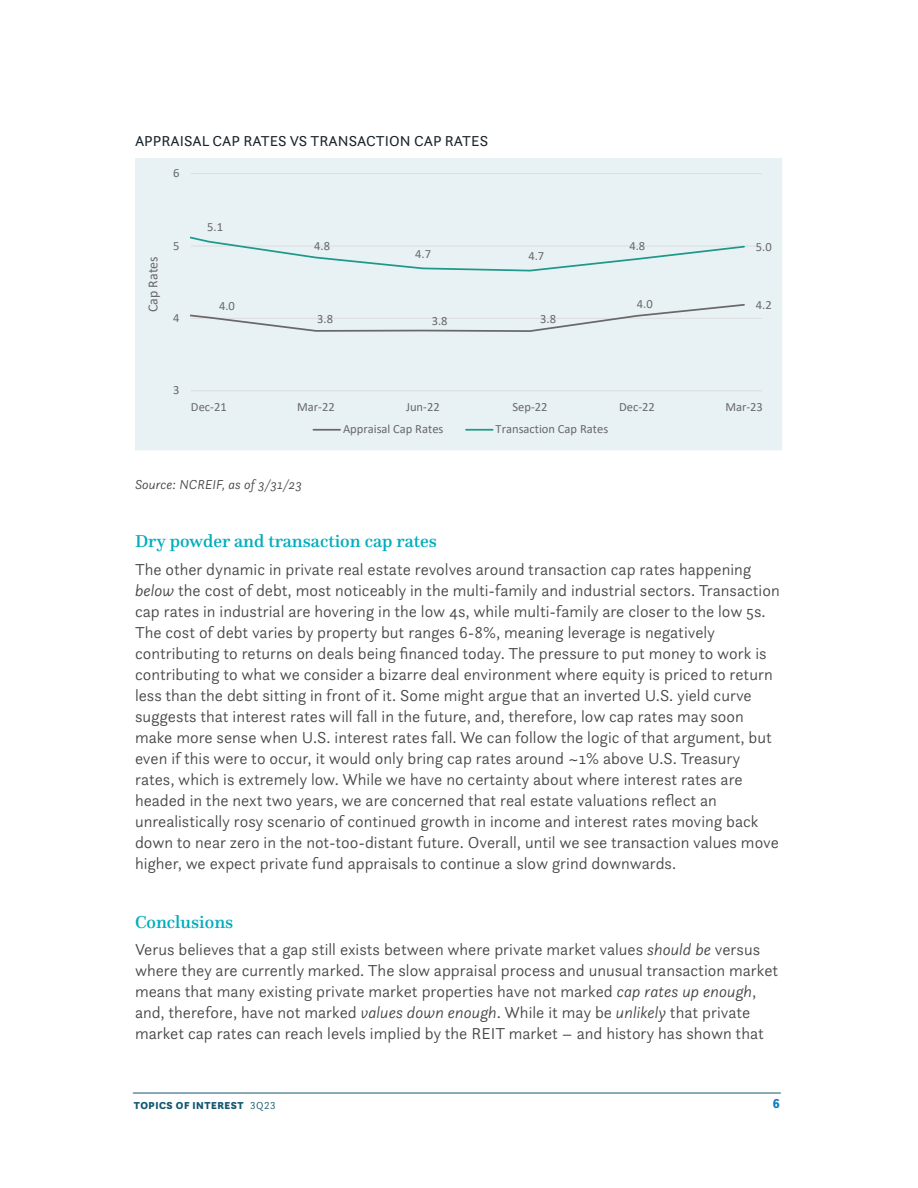
<style>
.page{position:relative;width:918px;height:1188px;background:#fff}
.page>*{position:absolute;margin:0;border:0;box-sizing:border-box;transform-origin:0 0}
.Subhead{font:500 18px "Questa";color:#00adbc}
.Normal_text{font:300 16.5px/21px "Questa Sans";color:#454646}
.Exhibit_Title{font:15px "Questa Sans";color:#1a232a}
.t1{font:13.8px "Calibri";color:#68686b}
.Footnotes{font:italic 300 13.5px "Questa Sans";color:#454646}
.t2{font:900 13.5px "Questa Sans";color:#1280bc;scale:.95 1}
.t3{font:12.6px "Calibri";color:#68686b}
.t4{font:900 10.5px "Questa Sans";letter-spacing:.05em;color:#14586f}
.s1{font-style:italic}
.s2{font-weight:300}
</style>
<div class="page">
<hr style="left:133px;top:1093px;width:648px;height:1px;background:#14586f">
<div style="left:135px;top:159px;width:647px;height:291px;background:#e8f2f4"></div>
<hr style="left:191px;top:390px;width:571px;height:1px;background:#dcdddf">
<hr style="left:191px;top:318px;width:571px;height:1px;background:#dcdddf">
<hr style="left:191px;top:245px;width:571px;height:2px;background:#dcdddf">
<hr style="left:191px;top:173px;width:571px;height:1px;background:#dcdddf">
<svg style="left:191px;top:304px;width:554px;height:28px"></svg>
<svg style="left:191px;top:236px;width:554px;height:36px"></svg>
<hr style="left:313px;top:429px;width:27px;height:2px;background:#68686b">
<hr style="left:466px;top:429px;width:27px;height:2px;background:#1e988a">
<p class="Exhibit_Title" style="left:135px;top:132px;width:355px">APPRAISAL CAP RATES VS TRANSACTION CAP RATES</p>
<p class="t3" style="left:173px;top:164px;width:8px">6</p>
<p class="t1" style="left:143px;top:312px;width:57px;rotate:-90deg">Cap Rates</p>
<p class="t3" style="left:173px;top:237px;width:8px">5</p>
<p class="t3" style="left:173px;top:309px;width:8px">4</p>
<p class="t3" style="left:207px;top:218px;width:17px">5.1</p>
<p class="t3" style="left:219px;top:297px;width:17px">4.0</p>
<p class="t3" style="left:314px;top:237px;width:17px">4.8</p>
<p class="t3" style="left:415px;top:245px;width:17px">4.7</p>
<p class="t3" style="left:528px;top:247px;width:17px">4.7</p>
<p class="t3" style="left:317px;top:310px;width:17px">3.8</p>
<p class="t3" style="left:432px;top:312px;width:17px">3.8</p>
<p class="t3" style="left:540px;top:310px;width:17px">3.8</p>
<p class="t3" style="left:629px;top:237px;width:17px">4.8</p>
<p class="t3" style="left:756px;top:238px;width:17px">5.0</p>
<p class="t3" style="left:637px;top:295px;width:17px">4.0</p>
<p class="t3" style="left:756px;top:296px;width:17px">4.2</p>
<p class="t3" style="left:173px;top:381px;width:8px">3</p>
<p class="t3" style="left:191px;top:398px;width:37px">Dec-21</p>
<p class="t3" style="left:297px;top:398px;width:39px">Mar-22</p>
<p class="t3" style="left:406px;top:398px;width:35px">Jun-22</p>
<p class="t3" style="left:513px;top:398px;width:37px">Sep-22</p>
<p class="t3" style="left:619px;top:398px;width:37px">Dec-22</p>
<p class="t3" style="left:725px;top:398px;width:39px">Mar-23</p>
<p class="t3" style="left:343px;top:420px;width:102px">Appraisal Cap Rates</p>
<p class="t3" style="left:496px;top:420px;width:114px">Transaction Cap Rates</p>
<p class="Footnotes" style="left:135px;top:476px;width:169px">Source: NCREIF, as of 3/31/23</p>
<p class="Subhead" style="left:135px;top:530px;width:304px">Dry powder and transaction cap rates</p>
<p class="Normal_text" style="left:135px;top:559px;width:646px">The other dynamic in private real estate revolves around transaction cap rates happening <span class="s1">below</span> the cost of debt, most noticeably in the multi-family and industrial sectors. Transaction cap rates in industrial are hovering in the low 4s, while multi-family are closer to the low 5s.<br>The cost of debt varies by property but ranges 6-8%, meaning leverage is negatively contributing to returns on deals being financed today. The pressure to put money to work is contributing to what we consider a bizarre deal environment where equity is priced to return less than the debt sitting in front of it. Some might argue that an inverted U.S. yield curve suggests that interest rates will fall in the future, and, therefore, low cap rates may soon make more sense when U.S. interest rates fall. We can follow the logic of that argument, but even if this were to occur, it would only bring cap rates around ~1% above U.S. Treasury rates, which is extremely low. While we have no certainty about where interest rates are headed in the next two years, we are concerned that real estate valuations reflect an unrealistically rosy scenario of continued growth in income and interest rates moving back down to near zero in the not-too-distant future. Overall, until we see transaction values move higher, we expect private fund appraisals to continue a slow grind downwards.</p>
<p class="Subhead" style="left:135px;top:910px;width:100px">Conclusions</p>
<p class="Normal_text" style="left:135px;top:939px;width:645px">Verus believes that a gap still exists between where private market values <span class="s1">should be</span> versus where they are currently marked. The slow appraisal process and unusual transaction market means that many existing private market properties have not marked <span class="s1">cap rates up enough</span>, and, therefore, have not marked <span class="s1">values down enough</span>. While it may be <span class="s1">unlikely</span> that private market cap rates can reach levels implied by the REIT market – and history has shown that</p>
<p class="t4" style="left:134px;top:1099px;width:143px">TOPICS OF INTEREST <span class="s2">3Q23</span></p>
<p class="t2" style="left:773px;top:1095px;width:9px">6</p>
</div>
